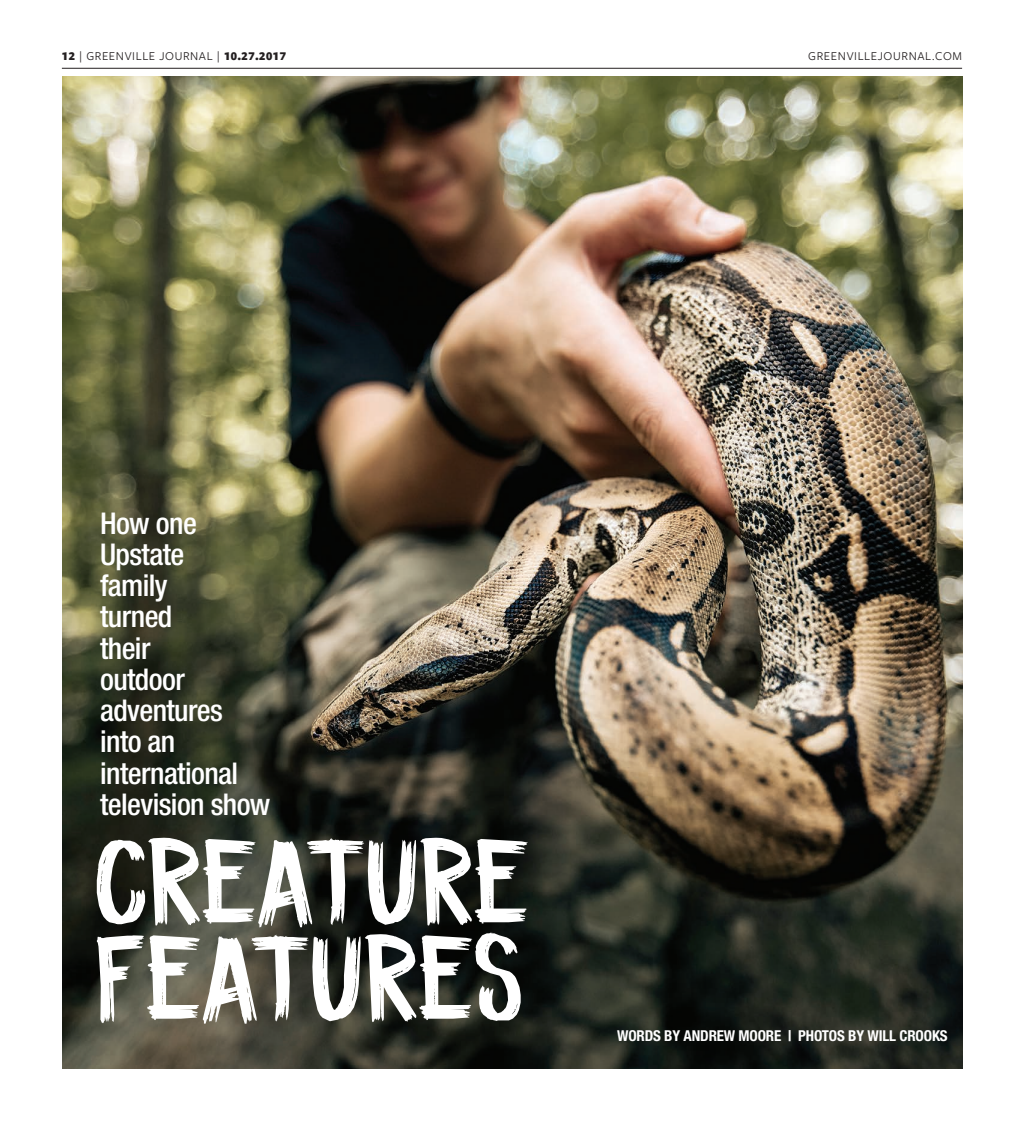
<style>
.page{position:relative;width:1024px;height:1125px;background:#fff}
.page>*{position:absolute;margin:0;border:0;box-sizing:border-box;transform-origin:0 0}
.t1{font:121.25px/96.4px "DK Coal Brush";letter-spacing:-.035em;color:#fff}
.t2{font:500 condensed 30px/31.2px "Helvetica Neue LT Std";letter-spacing:-.02em;color:#fff}
.t3{font:700 condensed 15px "Helvetica Neue LT Std";letter-spacing:-.01em;color:#fff}
.t4{font:12.5px "Freight Sans Pro";letter-spacing:.05em;color:#231f20}
.s1{font-weight:900}
</style>
<div class="page">
<hr style="left:62px;top:68px;width:900px;height:1px;background:#231f20">
<img style="left:63px;top:77px;width:899px;height:992px">
<p class="t4" style="left:62px;top:48px;width:226px"><span class="s1">12</span> | GREENVILLE JOURNAL | <span class="s1">10.27.2017</span></p>
<p class="t4" style="left:808px;top:48px;width:155px">GREENVILLEJOURNAL.COM</p>
<p class="t2" style="left:100px;top:507px;width:172px">How one<br>Upstate<br>family<br>turned<br>their<br>outdoor adventures into an international television show</p>
<h1 class="t1" style="left:93px;top:833px;width:440px">CREATURE<br>FEATURES</h1>
<p class="t3" style="left:617px;top:1027px;width:332px">WORDS BY ANDREW MOORE | PHOTOS BY WILL CROOKS</p>
</div>
